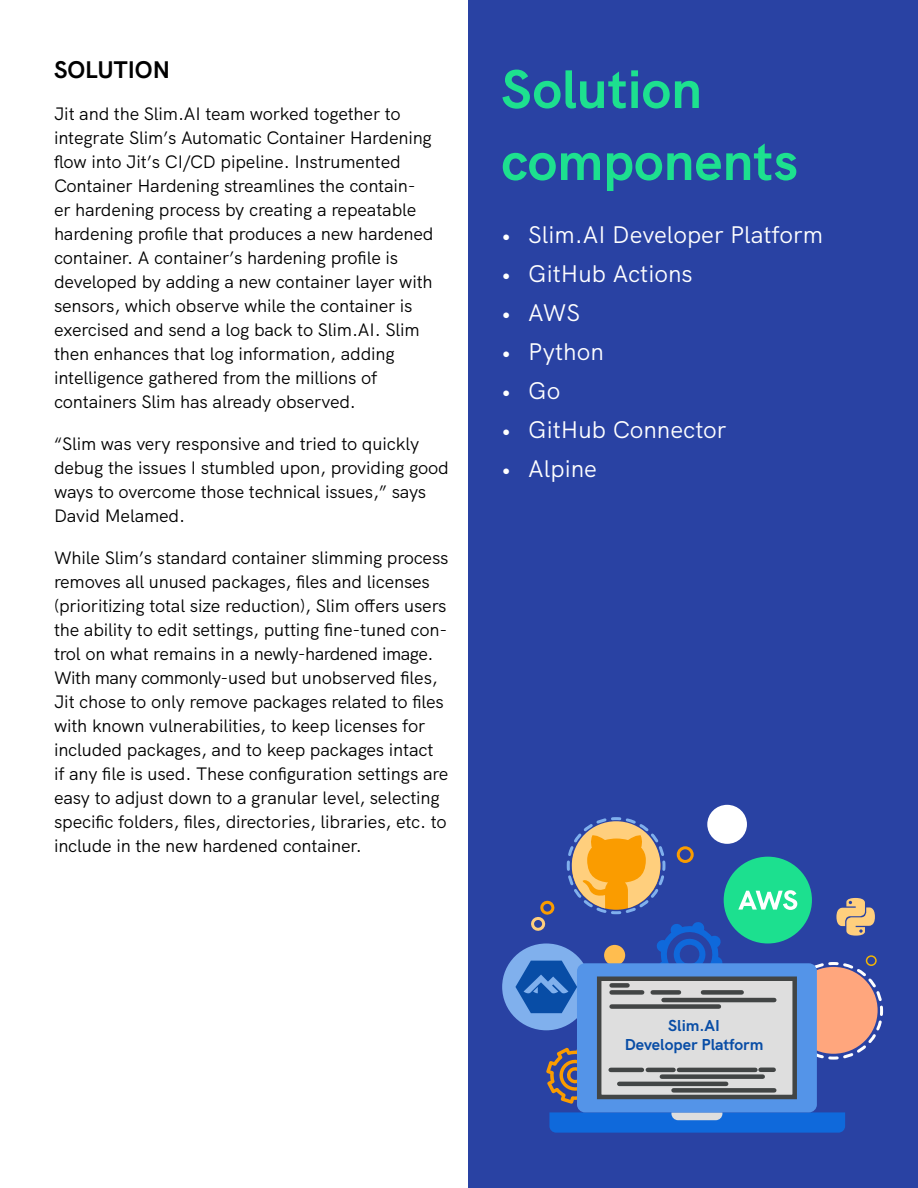
<style>
.page{position:relative;width:918px;height:1188px;background:#fff}
.page>*{position:absolute;margin:0;border:0;box-sizing:border-box;transform-origin:0 0}
.Slim_H1_Bold{font:700 54px/72px "HK Grotesk";color:#1de08f}
.t1{font:24px "HK Grotesk";color:#fff}
.Slim_OVERLINE{font:700 24px "HK Grotesk";color:#000}
.Slim_Paragraph{font:18px/24px "HK Grotesk";letter-spacing:-.01em;color:#000}
.t2{font:700 15.75px/18.9px "HK Grotesk";color:#084da6;text-align:center}
</style>
<div class="page">
<div style="left:468px;top:0;width:450px;height:1188px;background:#2942a3"></div>
<svg style="left:656px;top:922px;width:67px;height:41px"></svg>
<svg style="left:546px;top:1047px;width:31px;height:57px"></svg>
<svg style="left:549px;top:1112px;width:296px;height:21px;background:#1d6fd9"></svg>
<svg style="left:531px;top:900px;width:24px;height:31px"></svg>
<div style="left:677px;top:846px;width:17px;height:17px;border:3px solid #fa9c00;border-radius:50%"></div>
<div style="left:866px;top:955px;width:11px;height:11px;border:2px solid #f2b505;border-radius:50%"></div>
<div style="left:604px;top:945px;width:21px;height:21px;background:#ffbd4f;border-radius:50%"></div>
<div style="left:502px;top:943px;width:88px;height:87px;background:#80b0ed;border-radius:50%"></div>
<div style="left:724px;top:857px;width:88px;height:86px;background:#1ce08f;border-radius:50%"></div>
<svg style="left:738px;top:890px;width:59px;height:20px"></svg>
<svg style="left:815px;top:961px;width:69px;height:99px"></svg>
<div style="left:577px;top:963px;width:240px;height:149px;background:#5494e8;border-radius:8px"></div>
<div style="left:597px;top:977px;width:200px;height:122px;background:#dedede;border:4px solid #424545"></div>
<div style="left:612px;top:983px;width:16px;height:5px;background:#424545"></div>
<hr style="left:664px;top:998px;width:110px;height:4px;background:#424545">
<div style="left:612px;top:990px;width:30px;height:5px;background:#424545"></div>
<div style="left:653px;top:990px;width:26px;height:5px;background:#424545"></div>
<div style="left:703px;top:990px;width:39px;height:5px;background:#424545"></div>
<div style="left:612px;top:1004px;width:107px;height:5px;background:#424545"></div>
<hr style="left:761px;top:1068px;width:13px;height:4px;background:#424545">
<hr style="left:611px;top:1068px;width:31px;height:4px;background:#424545">
<hr style="left:648px;top:1068px;width:26px;height:4px;background:#424545">
<hr style="left:679px;top:1068px;width:76px;height:4px;background:#424545">
<div style="left:662px;top:1074px;width:101px;height:5px;background:#424545"></div>
<hr style="left:619px;top:1082px;width:107px;height:4px;background:#424545">
<div style="left:674px;top:1088px;width:100px;height:5px;background:#424545"></div>
<div style="left:707px;top:805px;width:40px;height:39px;background:#fff;border-radius:50%"></div>
<svg style="left:836px;top:898px;width:39px;height:38px"></svg>
<svg style="left:566px;top:817px;width:100px;height:98px"></svg>
<svg style="left:515px;top:961px;width:62px;height:52px"></svg>
<p class="Slim_OVERLINE" style="left:54px;top:51px;width:118px">SOLUTION</p>
<p class="Slim_Paragraph" style="left:54px;top:100px;width:381px">Jit and the Slim.AI team worked together to integrate Slim’s Automatic Container Hardening flow into Jit’s CI/CD pipeline. Instrumented Container Hardening streamlines the contain&shy;er hardening process by creating a repeatable hardening profile that produces a new hardened container. A container’s hardening profile is developed by adding a new container layer with sensors, which observe while the container is exercised and send a log back to Slim.AI. Slim then enhances that log information, adding intelligence gathered from the millions of containers Slim has already observed.</p>
<p class="Slim_Paragraph" style="left:54px;top:430px;width:396px">“Slim was very responsive and tried to quickly debug the issues I stumbled upon, providing good ways to overcome those technical issues,” says David Melamed.</p>
<p class="Slim_Paragraph" style="left:54px;top:544px;width:396px">While Slim’s standard container slimming process removes all unused packages, files and licenses (prioritizing total size reduction), Slim offers users the ability to edit settings, putting fine-tuned con&shy;trol on what remains in a newly-hardened image.<br>With many commonly-used but unobserved files, Jit chose to only remove packages related to files with known vulnerabilities, to keep licenses for included packages, and to keep packages intact<br>if any file is used. These configuration settings are easy to adjust down to a granular level, selecting specific folders, files, directories, libraries, etc. to include in the new hardened container.</p>
<p class="Slim_H1_Bold" style="left:501px;top:49px;width:298px">Solution components</p>
<p class="t1" style="left:501px;top:216px;width:323px">• Slim.AI Developer Platform</p>
<p class="t1" style="left:501px;top:255px;width:193px">• GitHub Actions</p>
<p class="t1" style="left:501px;top:294px;width:81px">• AWS</p>
<p class="t1" style="left:501px;top:333px;width:104px">• Python</p>
<p class="t1" style="left:501px;top:372px;width:61px">• Go</p>
<p class="t1" style="left:501px;top:411px;width:227px">• GitHub Connector</p>
<p class="t1" style="left:501px;top:450px;width:97px">• Alpine</p>
<p class="t2" style="left:625px;top:1015px;width:140px">Slim.AI<br>Developer Platform</p>
</div>
